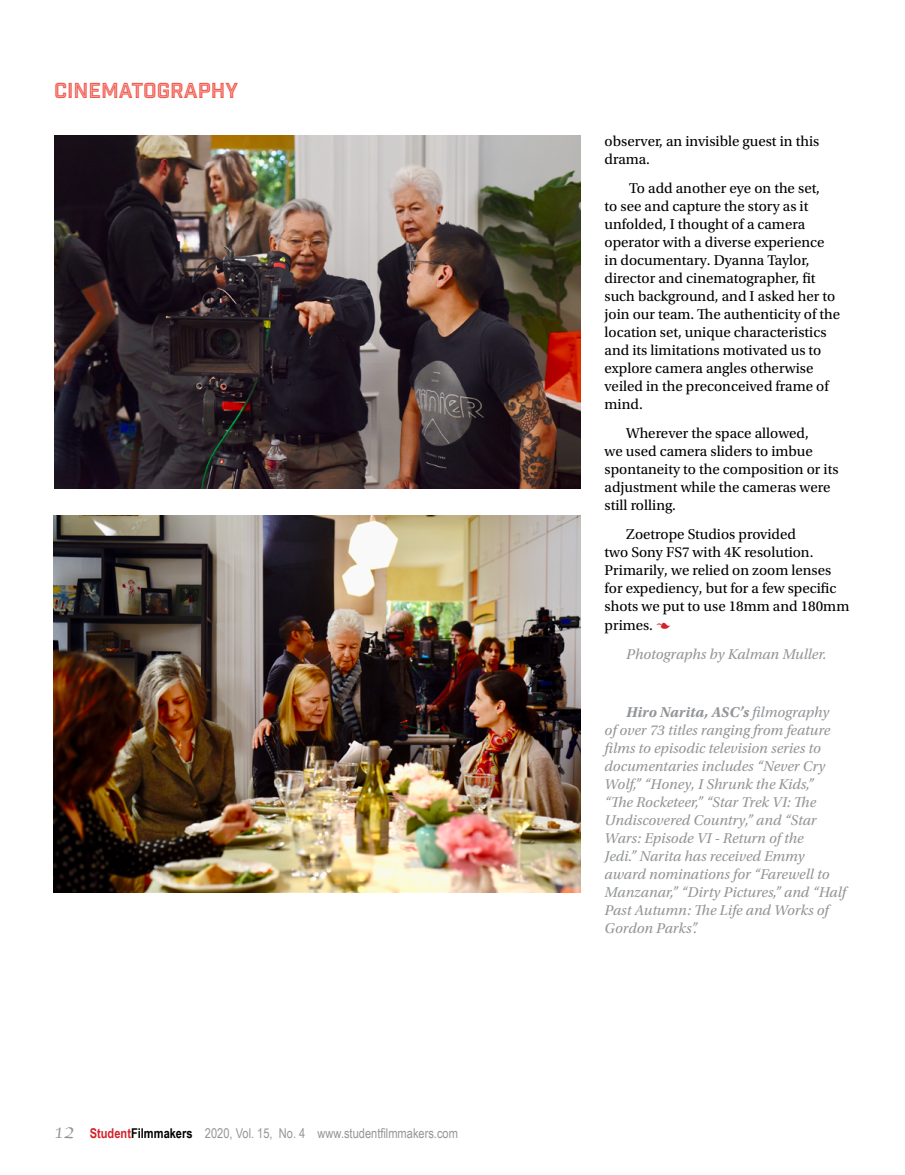
<style>
.page{position:relative;width:905px;height:1175px;background:#fff}
.page>*{position:absolute;margin:0;border:0;box-sizing:border-box;transform-origin:0 0}
.t1{font:21px "Industry Inc Inline";color:#f15b4f}
.t2{font:15px/18px "Utopia Std";color:#000}
.t3{font:italic 15px/18px "Utopia Std";color:#939598}
.t4{font:13.5px "Arial Narrow";color:#939598}
.s1{font-family:"Apple Chancery";font-size:21px}
.s2{font-weight:700;color:#d2232a}
.s3{font-weight:700;color:#000}
.s4{font-style:normal;color:#000}
.s5{font-style:normal;font-size:16.5px;color:#d2232a}
.s6{font-weight:700}
</style>
<div class="page">
<img style="left:54px;top:515px;width:526px;height:377px">
<img style="left:55px;top:135px;width:525px;height:353px">
<h1 class="t1" style="left:54px;top:78px;width:186px">CINEMATOGRAPHY</h1>
<p class="t4" style="left:54px;top:1122px;width:405px"><span class="s1">12</span> <span class="s2">Student</span><span class="s3">Filmmakers</span> 2020, Vol. 15, No. 4 www.studentfilmmakers.com</p>
<p class="t2" style="left:604px;top:132px;width:216px">observer, an invisible guest in this drama.</p>
<p class="t2" style="left:604px;top:179px;width:237px;text-indent:25px">To add another eye on the set,<br>to see and capture the story as it unfolded, I thought of a camera operator with a diverse experience in documentary. Dyanna Taylor, director and cinematographer, fit such background, and I asked her to join our team. The authenticity of the location set, unique characteristics and its limitations motivated us to explore camera angles otherwise veiled in the preconceived frame of mind.</p>
<p class="t2" style="left:604px;top:424px;width:235px;text-indent:22px">Wherever the space allowed,<br>we used camera sliders to imbue spontaneity to the composition or its adjustment while the cameras were still rolling.</p>
<p class="t2" style="left:604px;top:525px;width:246px;text-indent:22px">Zoetrope Studios provided<br>two Sony FS7 with 4K resolution.<br>Primarily, we relied on zoom lenses for expediency, but for a few specific shots we put to use 18mm and 180mm</p>
<p class="t3" style="left:626px;top:611px;width:202px;line-height:28.8px;text-indent:-22px"><span class="s4">primes.</span> <span class="s5">•<br></span>Photographs by Kalman Muller.</p>
<p class="t3" style="left:604px;top:703px;width:243px;text-indent:22px"><span class="s6">Hiro Narita, ASC’s</span> filmography<br>of over 73 titles ranging from feature films to episodic television series to documentaries includes “Never Cry Wolf,” “Honey, I Shrunk the Kids,” “The Rocketeer,” “Star Trek VI: The Undiscovered Country,” and “Star Wars: Episode VI - Return of the<br>Jedi.” Narita has received Emmy award nominations for “Farewell to Manzanar,” “Dirty Pictures,” and “Half Past Autumn: The Life and Works of Gordon Parks”.</p>
</div>
